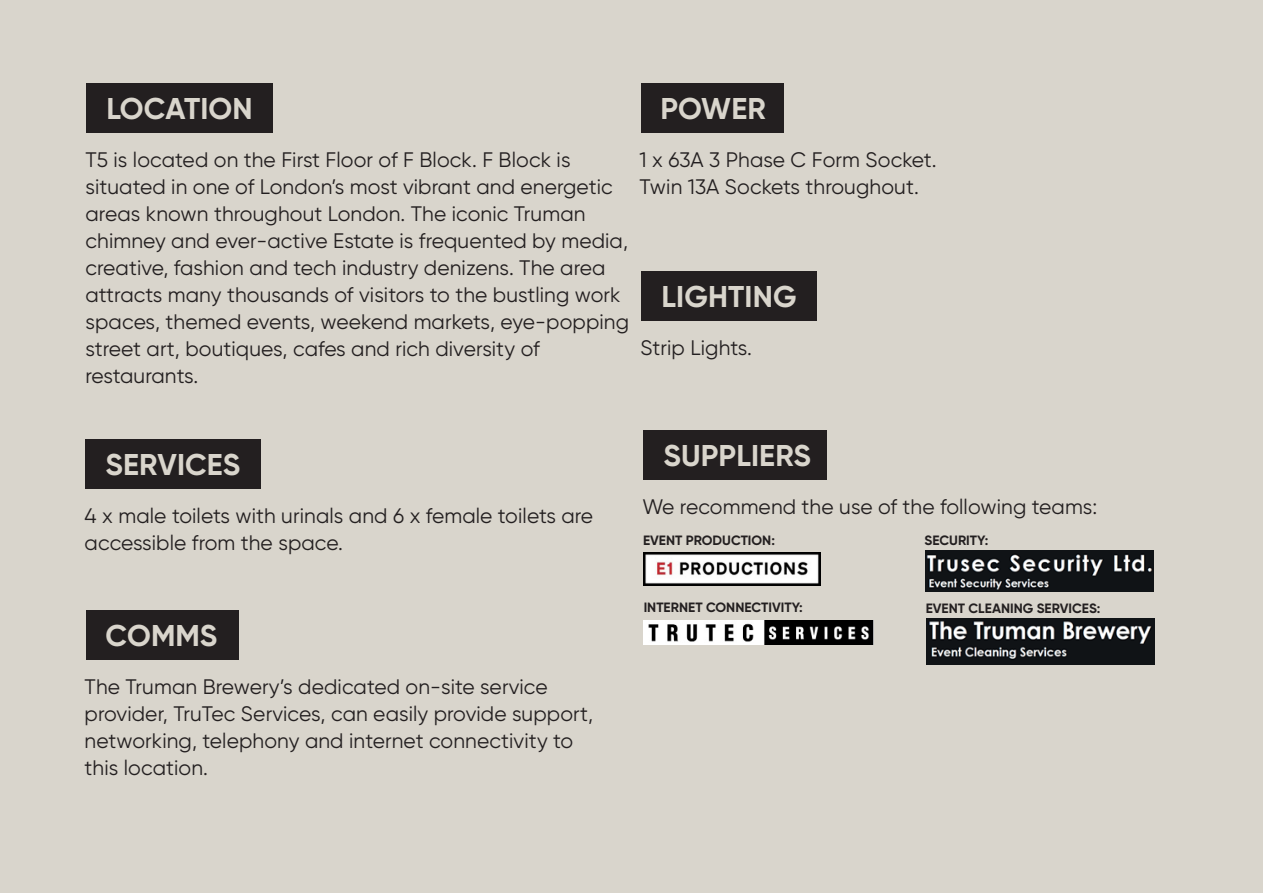
<style>
.page{position:relative;width:1263px;height:893px;background:#d9d5cc}
.page>*{position:absolute;margin:0;border:0;box-sizing:border-box;transform-origin:0 0}
.t1{font:700 30px "Gilroy";letter-spacing:.005em;color:#d9d5cc}
.t2{font:21px/27px "Gilroy";letter-spacing:.005em;color:#231f20}
.t3{font:700 13.5px "Gilroy";color:#231f20}
</style>
<div class="page">
<div style="left:87px;top:84px;width:186px;height:49px;background:#231f20"></div>
<div style="left:86px;top:440px;width:175px;height:49px;background:#231f20"></div>
<div style="left:86px;top:611px;width:152px;height:49px;background:#231f20"></div>
<div style="left:641px;top:84px;width:143px;height:49px;background:#231f20"></div>
<div style="left:642px;top:272px;width:175px;height:49px;background:#231f20"></div>
<div style="left:644px;top:431px;width:183px;height:49px;background:#231f20"></div>
<img style="left:643px;top:552px;width:177px;height:34px">
<img style="left:643px;top:620px;width:230px;height:24px">
<img style="left:925px;top:551px;width:228px;height:41px">
<img style="left:926px;top:619px;width:228px;height:45px">
<h1 class="t1" style="left:107px;top:90px;width:148px">LOCATION</h1>
<p class="t2" style="left:86px;top:146px;width:545px">T5 is located on the First Floor of F Block. F Block is situated in one of London’s most vibrant and energetic areas known throughout London. The iconic Truman chimney and ever-active Estate is frequented by media, creative, fashion and tech industry denizens. The area attracts many thousands of visitors to the bustling work spaces, themed events, weekend markets, eye-popping street art, boutiques, cafes and rich diversity of restaurants.</p>
<h1 class="t1" style="left:661px;top:90px;width:107px">POWER</h1>
<p class="t2" style="left:640px;top:146px;width:299px">1 x 63A 3 Phase C Form Socket.<br>Twin 13A Sockets throughout.</p>
<h1 class="t1" style="left:662px;top:278px;width:137px">LIGHTING</h1>
<p class="t2" style="left:641px;top:334px;width:113px">Strip Lights.</p>
<h1 class="t1" style="left:106px;top:446px;width:136px">SERVICES</h1>
<p class="t2" style="left:85px;top:502px;width:510px">4 x male toilets with urinals and 6 x female toilets are accessible from the space.</p>
<h1 class="t1" style="left:106px;top:617px;width:113px">COMMS</h1>
<p class="t2" style="left:85px;top:673px;width:510px">The Truman Brewery’s dedicated on-site service provider, TruTec Services, can easily provide support, networking, telephony and internet connectivity to this location.</p>
<h1 class="t1" style="left:663px;top:437px;width:149px">SUPPLIERS</h1>
<p class="t2" style="left:642px;top:493px;width:456px">We recommend the use of the following teams:</p>
<p class="t3" style="left:643px;top:532px;width:133px">EVENT PRODUCTION:</p>
<p class="t3" style="left:925px;top:532px;width:65px">SECURITY:</p>
<p class="t3" style="left:644px;top:599px;width:161px">INTERNET CONNECTIVITY:</p>
<p class="t3" style="left:926px;top:600px;width:176px">EVENT CLEANING SERVICES:</p>
</div>
